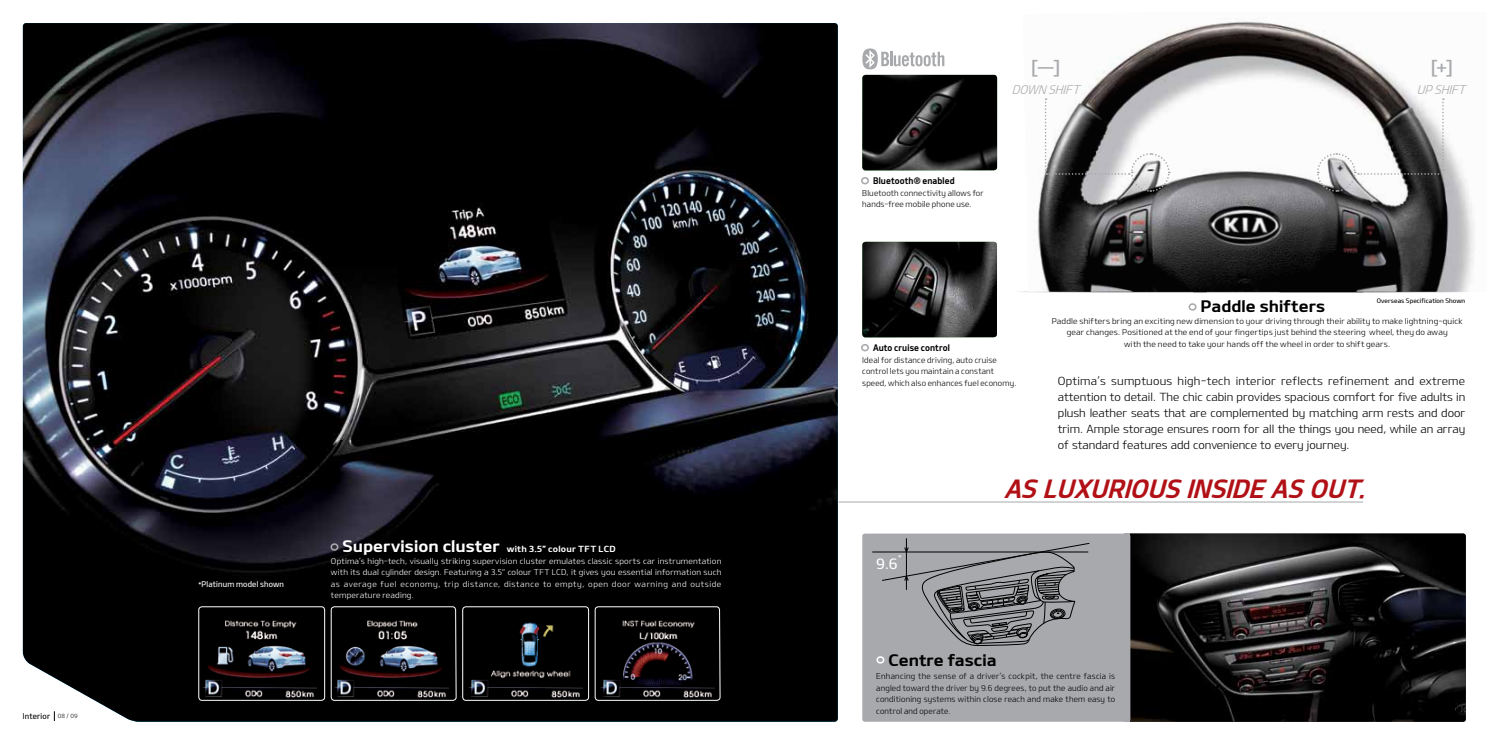
<style>
.page{position:relative;width:1489px;height:745px;background:#fff}
.page>*{position:absolute;margin:0;border:0;box-sizing:border-box;transform-origin:0 0}
.t1{font:italic 25.38px "KIAOTFB";color:#b11116}
.t2{font:19.12px "KIAOTFM";color:#a7a9ac;scale:1.1 1}
.t3{font:16px "KIAOTFB";letter-spacing:.005em;color:#000;scale:1.1 1}
.t4{font:14.38px "KIAOTFM";color:#fff}
.t5{font:italic 12px "KIAOTFL";color:#a7a9ac;scale:.94 1}
.t6{font:11.25px/16px "KIAOTFL";color:#000;text-align:justify}
.t7{font:9.12px "KIAOTFB";letter-spacing:.015em;color:#000;scale:.94 1}
.t8{font:8.5px "KIAOTFB";letter-spacing:.03em;color:#fff;scale:1.1 1}
.t9{font:8.12px/11.5px "KIAOTFL";letter-spacing:.025em;color:#000;scale:.94 1}
.t10{font:8px/11.5px "KIAOTFL";letter-spacing:.065em;color:#fff;text-align:justify}
.t11{font:8px/11.5px "KIAOTFL";letter-spacing:.025em;color:#000;text-align:center}
.t12{font:8px "KIAOTFM";letter-spacing:.025em;color:#fff;scale:.94 1}
.t13{font:8px "KIAOTFM";letter-spacing:.025em;color:#000;scale:.94 1}
.t14{font:6.25px "KIAOTFM";letter-spacing:.01em;color:#000}
.s1{font-family:"KIAOTFL";font-size:5.75px}
.s2{font-size:16px}
.s3{font-size:15.25px}
</style>
<div class="page">
<img style="left:1130px;top:533px;width:335px;height:188px">
<div style="left:862px;top:533px;width:268px;height:188px;background:#a7a9ac;border-radius:3px"></div>
<hr style="left:872px;top:551px;width:216px;height:1px;background:#000">
<hr style="left:906px;top:538px;width:1px;height:51px;background:#000">
<svg style="left:881px;top:542px;width:208px;height:103px"></svg>
<div style="left:1124px;top:533px;width:6px;height:188px;background:#a7a9ac"></div>
<img style="left:23px;top:23px;width:814px;height:698px">
<img style="left:199px;top:606px;width:125px;height:92px">
<div style="left:198px;top:606px;width:127px;height:94px;border:1px solid #fff;border-radius:3px"></div>
<img style="left:462px;top:606px;width:126px;height:93px">
<div style="left:462px;top:606px;width:127px;height:94px;border:1px solid #fff;border-radius:3px"></div>
<svg style="left:594px;top:415px;width:126px;height:285px;background:#0b0a0d"></svg>
<svg style="left:329px;top:415px;width:127px;height:285px;background:#131317"></svg>
<svg style="left:1188px;top:303px;width:9px;height:8px"></svg>
<hr style="left:997px;top:291px;width:209px;height:1px;background:#000">
<hr style="left:1279px;top:291px;width:209px;height:1px;background:#000">
<hr style="left:1193px;top:291px;width:170px;height:1px;background:#000">
<img style="left:1037px;top:21px;width:437px;height:270px">
<svg style="left:1044px;top:98px;width:126px;height:94px"></svg>
<svg style="left:1315px;top:98px;width:128px;height:94px"></svg>
<hr style="left:838px;top:501px;width:524px;height:1px;background:#a7a9ac">
<img style="left:862px;top:75px;width:135px;height:95px">
<svg style="left:861px;top:177px;width:8px;height:8px"></svg>
<img style="left:862px;top:242px;width:134px;height:95px">
<svg style="left:861px;top:344px;width:8px;height:8px"></svg>
<svg style="left:876px;top:656px;width:9px;height:8px"></svg>
<svg style="left:862px;top:48px;width:82px;height:21px"></svg>
<p class="t13" style="left:23px;top:710px;width:60px">Interior <span class="s1">08 / 09</span></p>
<p class="t12" style="left:198px;top:578px;width:93px">*Platinum model shown</p>
<p class="t8" style="left:342px;top:543px;width:249px"><span class="s2">Supervision cluster</span> with 3.5” colour TFT LCD</p>
<p class="t10" style="left:331px;top:554px;width:392px">Optima’s high-tech, visually striking supervision cluster emulates classic sports car instrumentation with its dual cylinder design. Featuring a 3.5” colour TFT LCD, it gives you essential information such as average fuel economy, trip distance, distance to empty, open door warning and outside temperature reading.</p>
<h2 class="t2" style="left:1031px;top:55px;width:28px">[-]</h2>
<h3 class="t5" style="left:1011px;top:82px;width:77px">DOWN SHIFT</h3>
<p class="t7" style="left:873px;top:175px;width:88px">Bluetooth® enabled</p>
<p class="t9" style="left:862px;top:186px;width:131px">Bluetooth connectivity allows for hands-free mobile phone use.</p>
<h2 class="t2" style="left:1430px;top:55px;width:22px">[+]</h2>
<h3 class="t5" style="left:1416px;top:82px;width:57px">UPSHIFT</h3>
<p class="t7" style="left:873px;top:342px;width:83px">Auto cruise control</p>
<p class="t14" style="left:1376px;top:296px;width:90px">Overseas Specification Shown</p>
<h3 class="t3" style="left:1200px;top:296px;width:115px">Paddle shifters</h3>
<p class="t11" style="left:1051px;top:314px;width:412px">Paddle shifters bring an exciting new dimension to your driving through their ability to make lightning-quick gear changes. Positioned at the end of your fingertips just behind the steering wheel, they do away<br>with the need to take your hands off the wheel in order to shift gears.</p>
<p class="t9" style="left:862px;top:353px;width:165px">Ideal for distance driving, auto cruise control lets you maintain a constant speed, which also enhances fuel economy.</p>
<p class="t6" style="left:1057px;top:372px;width:409px">Optima’s sumptuous high-tech interior reflects refinement and extreme attention to detail. The chic cabin provides spacious comfort for five adults in plush leather seats that are complemented by matching arm rests and door trim. Ample storage ensures room for all the things you need, while an array of standard features add convenience to every journey.</p>
<h3 class="t4" style="left:876px;top:554px;width:28px">9.6<span class="s3">˚</span></h3>
<h1 class="t1" style="left:1004px;top:472px;width:370px">ASLUXURIOUSINSIDE ASOUT.</h1>
<h3 class="t3" style="left:888px;top:649px;width:100px">Centre fascia</h3>
<p class="t9" style="left:876px;top:669px;width:255px;text-align:justify">Enhancing the sense of a driver’s cockpit, the centre fascia is angled toward the driver by 9.6 degrees, to put the audio and air conditioning systems within close reach and make them easy to control and operate.</p>
</div>
